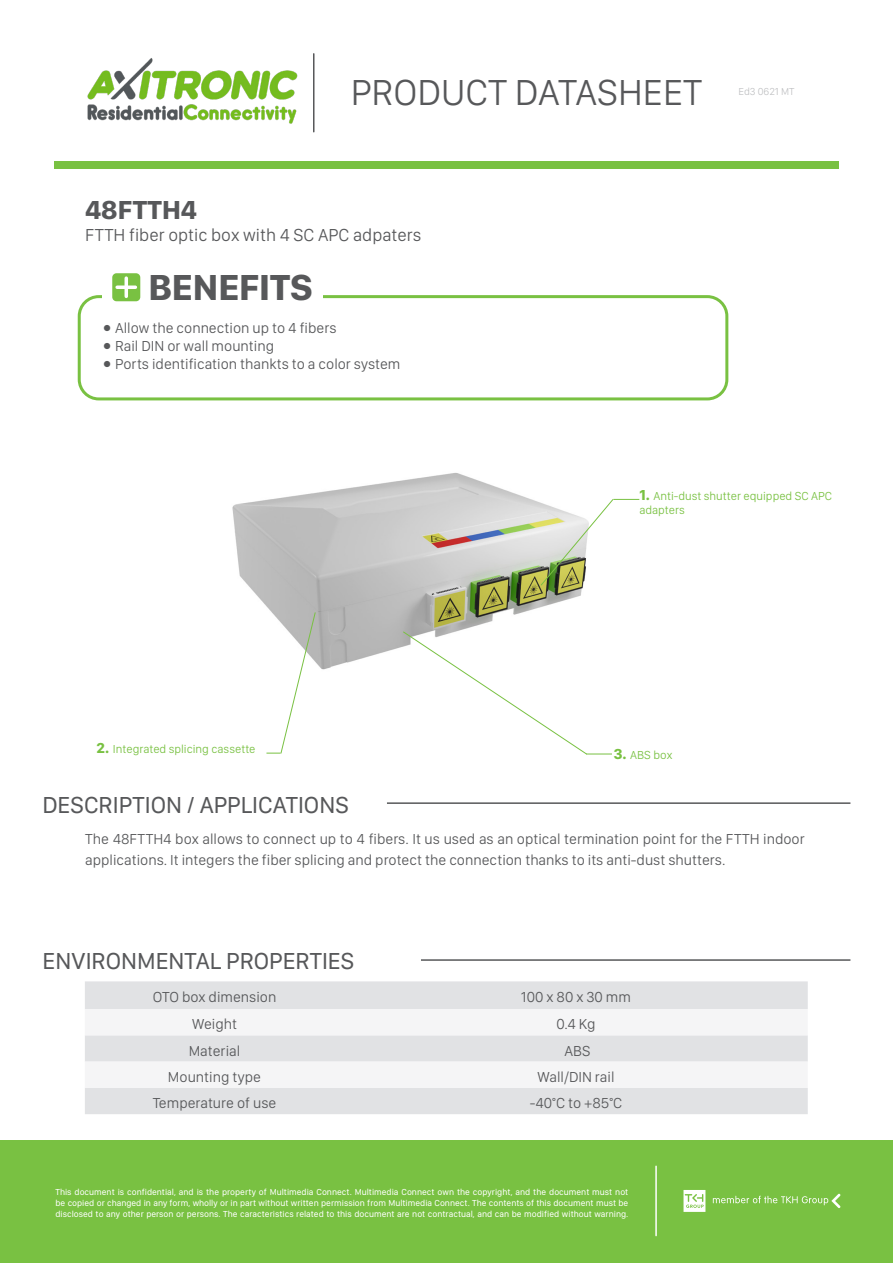
<style>
.page{position:relative;width:893px;height:1263px;background:#fff}
.page>*{position:absolute;margin:0;border:0;box-sizing:border-box;transform-origin:0 0}
.t1{font:300 37.5px "SF Compact Display";color:#57585a}
.t2{font:700 37.5px "SF Compact Display";color:#57585a}
.t3{font:700 27px "SF Compact Display";color:#57585a}
.t4{font:24px "SF Compact Display";color:#57585a}
.t5{font:300 18px "SF Compact Display";color:#57585a}
.t6{font:300 15px/21px "SF Compact Display";color:#57585a}
.t7{font:300 12px/14.4px "SF Compact Display";color:#79c142}
.t8{font:300 10.5px "SF Compact Display";color:#c1c2c4}
.t9{font:9px/10.8px "SF Compact Display";color:#fff;text-align:justify}
.s1{font-weight:700;font-size:15px}
</style>
<div class="page">
<div style="left:54px;top:161px;width:785px;height:8px;background:#79c142"></div>
<hr style="left:313px;top:54px;width:1px;height:78px;background:#57585a">
<img style="left:87px;top:58px;width:211px;height:66px">
<div style="left:0;top:1140px;width:893px;height:123px;background:#79c142"></div>
<hr style="left:655px;top:1166px;width:2px;height:69px;background:#fff">
<svg style="left:713px;top:1194px;width:127px;height:14px"></svg>
<svg style="left:683px;top:1190px;width:22px;height:22px"></svg>
<div style="left:78px;top:295px;width:650px;height:105px;border:3px solid #79c142;border-radius:20px"></div>
<div style="left:103px;top:277px;width:220px;height:26px;background:#fff"></div>
<div style="left:112px;top:273px;width:28px;height:28px;background:#79c142;border-radius:4px"></div>
<hr style="left:125px;top:278px;width:3px;height:18px;background:#fff">
<svg style="left:117px;top:285px;width:18px;height:4px"></svg>
<hr style="left:387px;top:802px;width:463px;height:2px;background:#57585a">
<hr style="left:421px;top:959px;width:429px;height:2px;background:#57585a">
<div style="left:85px;top:981px;width:723px;height:133px;background:#e1e2e4"></div>
<svg style="left:85px;top:1009px;width:723px;height:79px;fill:#f5f5f6"></svg>
<img style="left:232px;top:473px;width:351px;height:197px">
<svg style="left:540px;top:498px;width:99px;height:88px"></svg>
<svg style="left:402px;top:631px;width:210px;height:124px"></svg>
<svg style="left:266px;top:611px;width:50px;height:143px"></svg>
<h1 class="t1" style="left:351px;top:63px;width:353px">PRODUCT DATASHEET</h1>
<p class="t8" style="left:738px;top:83px;width:58px">Ed3 0621 MT</p>
<p class="t3" style="left:85px;top:187px;width:114px">48FTTH4</p>
<p class="t5" style="left:85px;top:221px;width:338px">FTTH fiber optic box with 4 SC APC adpaters</p>
<p class="t2" style="left:148px;top:254px;width:166px">BENEFITS</p>
<p class="t6" style="left:103px;top:317px;width:235px">⦁ Allow the connection up to 4 fibers</p>
<p class="t6" style="left:103px;top:335px;width:173px">⦁ Rail DIN or wall mounting</p>
<p class="t6" style="left:103px;top:353px;width:299px">⦁ Ports identification thankts to a color system</p>
<p class="t7" style="left:96px;top:741px;width:161px"><span class="s1">2.</span> Integrated splicing cassette</p>
<p class="t4" style="left:43px;top:786px;width:308px">DESCRIPTION / APPLICATIONS</p>
<p class="t7" style="left:639px;top:488px;width:194px"><span class="s1">1.</span> Anti-dust shutter equipped SC APC adapters</p>
<p class="t7" style="left:614px;top:747px;width:60px"><span class="s1">3.</span> ABS box</p>
<p class="t6" style="left:85px;top:829px;width:721px">The 48FTTH4 box allows to connect up to 4 fibers. It us used as an optical termination point for the FTTH indoor applications. It integers the fiber splicing and protect the connection thanks to its anti-dust shutters.</p>
<p class="t4" style="left:43px;top:942px;width:313px">ENVIRONMENTAL PROPERTIES</p>
<p class="t6" style="left:153px;top:987px;width:125px">OTO box dimension</p>
<p class="t6" style="left:521px;top:987px;width:112px">100 x 80 x 30 mm</p>
<p class="t6" style="left:192px;top:1014px;width:46px">Weight</p>
<p class="t6" style="left:556px;top:1014px;width:40px">0.4 Kg</p>
<p class="t6" style="left:189px;top:1040px;width:53px">Material</p>
<p class="t6" style="left:564px;top:1040px;width:28px">ABS</p>
<p class="t6" style="left:168px;top:1066px;width:95px">Mounting type</p>
<p class="t6" style="left:537px;top:1066px;width:78px">Wall/DIN rail</p>
<p class="t6" style="left:153px;top:1092px;width:125px">Temperature of use</p>
<p class="t6" style="left:530px;top:1092px;width:94px">-40°C to +85°C</p>
<p class="t9" style="left:55px;top:1187px;width:574px">This document is confidential, and is the property of Multimedia Connect. Multimedia Connect own the copyright, and the document must not be copied or changed in any form, wholly or in part without written permission from Multimedia Connect. The contents of this document must be disclosed to any other person or persons. The caracteristics related to this document are not contractual, and can be modified without warning.</p>
</div>
